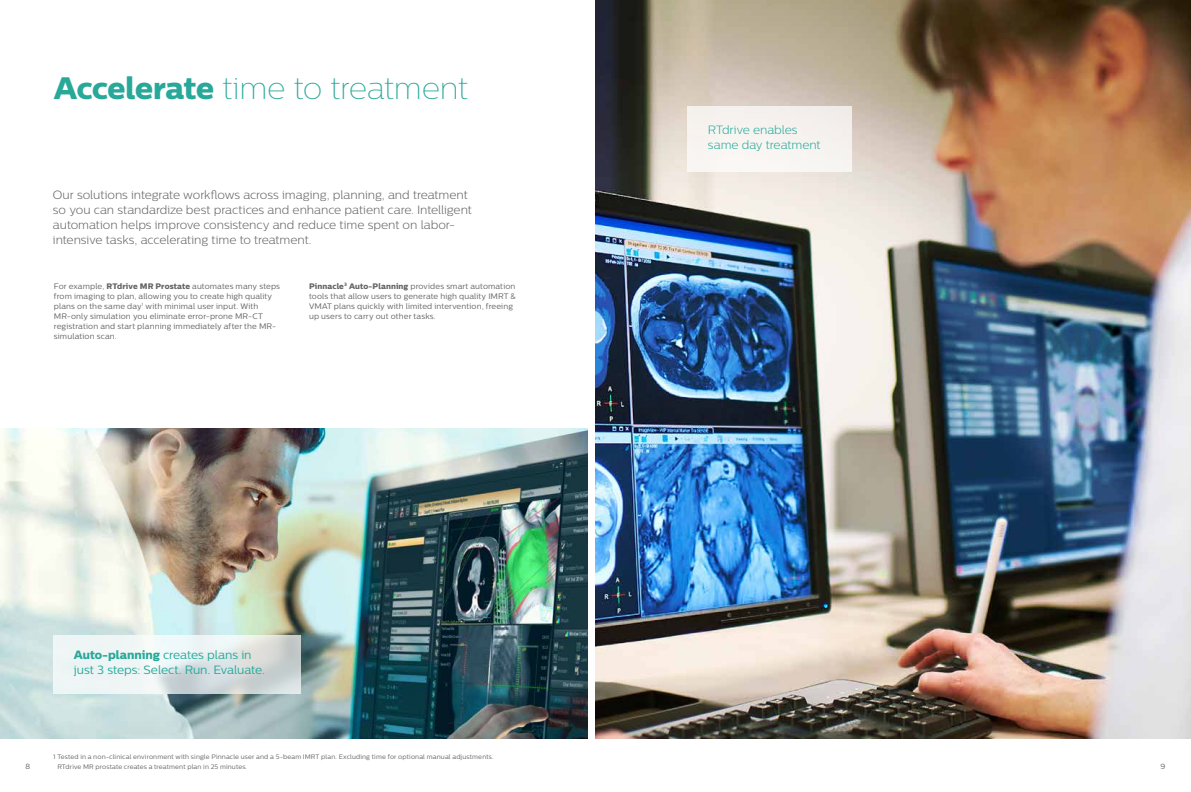
<style>
.page{position:relative;width:1191px;height:792px;background:#fff}
.page>*{position:absolute;margin:0;border:0;box-sizing:border-box;transform-origin:0 0}
.t1{font:100 31px "Centrale Sans";letter-spacing:-.01em;color:#28a899}
.t2{font:300 12px/15px "Centrale Sans";letter-spacing:-.005em;color:#646363}
.t3{font:12px/15px "Centrale Sans";letter-spacing:-.005em;color:#28a899}
.t4{font:300 12px/15px "Centrale Sans";letter-spacing:-.005em;color:#28a899}
.t5{font:8px/10px "Centrale Sans";letter-spacing:.015em;color:#646363}
.t6{font:7.5px "Centrale Sans";color:#646363}
.t7{font:6.5px/10px "Centrale Sans";letter-spacing:.02em;color:#646363}
.s1{font-family:"Centrale Sans X Bold";font-weight:400}
.s2{font-family:"Centrale Sans X Bold"}
</style>
<div class="page">
<img style="left:0;top:428px;width:587px;height:310px">
<img style="left:595px;top:0;width:596px;height:738px">
<div style="left:687px;top:106px;width:164px;height:65px;background:#f6f3f0"></div>
<svg style="left:53px;top:635px;width:248px;height:58px;fill:#ecf4f4"></svg>
<h1 class="t1" style="left:54px;top:71px;width:416px"><span class="s1">Accelerate</span> time to treatment</h1>
<p class="t2" style="left:53px;top:187px;width:420px">Our solutions integrate workflows across imaging, planning, and treatment so you can standardize best practices and enhance patient care. Intelligent automation helps improve consistency and reduce time spent on labor&shy;intensive tasks, accelerating time to treatment.</p>
<p class="t5" style="left:54px;top:281px;width:228px">For example, <span class="s2">RTdrive MR Prostate</span> automates many steps from imaging to plan, allowing you to create high quality plans on the same day<sup>1</sup> with minimal user input. With MR-only simulation you eliminate error-prone MR-CT registration and start planning immediately after the MR&shy;simulation scan.</p>
<p class="t5" style="left:309px;top:281px;width:208px"><span class="s2">Pinnacle</span><sup>3</sup> <span class="s2">Auto-Planning</span> provides smart automation tools that allow users to generate high quality IMRT &amp; VMAT plans quickly with limited intervention, freeing up users to carry out other tasks.</p>
<h2 class="t3" style="left:74px;top:647px;width:193px"><span class="s2">Auto-planning</span> creates plans in just 3 steps: Select. Run. Evaluate.</h2>
<h2 class="t4" style="left:708px;top:122px;width:114px">RTdrive enables same day treatment</h2>
<p class="t7" style="left:57px;top:751px;width:438px;text-indent:-4px">1 Tested in a non-clinical environment with single Pinnacle user and a 5-beam IMRT plan. Excluding time for optional manual adjustments.<br>RTdrive MR prostate creates a treatment plan in 25 minutes.</p>
<p class="t6" style="left:26px;top:762px;width:6px">8</p>
<p class="t6" style="left:1160px;top:762px;width:6px">9</p>
</div>
